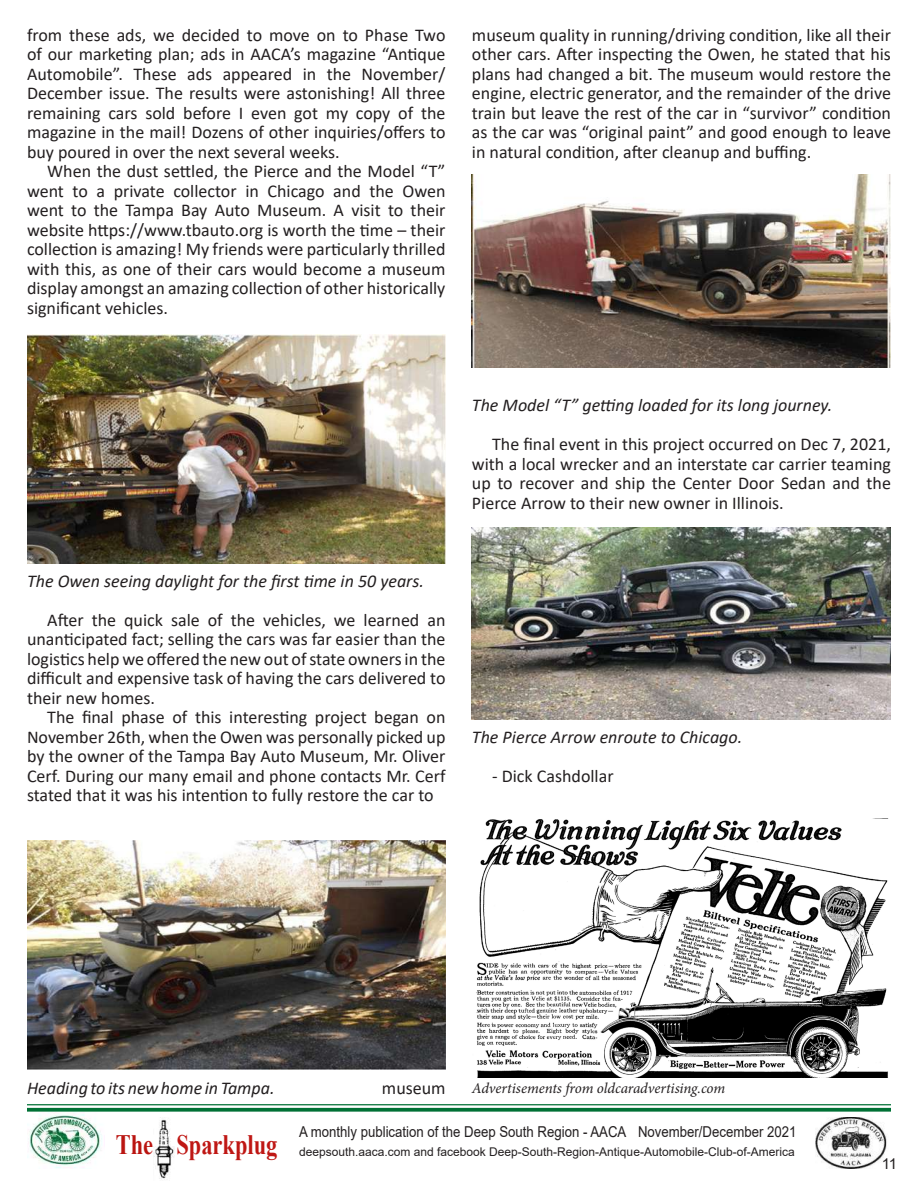
<style>
.page{position:relative;width:918px;height:1188px;background:#fff}
.page>*{position:absolute;margin:0;border:0;box-sizing:border-box;transform-origin:0 0}
.t1{font:700 28.05px "Times New Roman";color:#bf1714;scale:.8 1}
.t2{font:18px/19.5px "Calibri";color:#231f20;text-align:justify}
.t3{font:italic 18px "Calibri";color:#231f20}
.t4{font:15px "Arial";color:#231f20;scale:.88 1}
.t5{font:italic 15px "Minion Pro";letter-spacing:-.005em;color:#231f20}
.t6{font:15px "Arial";color:#231f20}
.t7{font:12px "Arial";color:#231f20}
.s1{color:#ba1511}
</style>
<div class="page">
<img style="left:27px;top:1112px;width:75px;height:56px">
<img style="left:153px;top:1117px;width:21px;height:62px">
<img style="left:815px;top:1117px;width:72px;height:52px">
<hr style="left:27px;top:1104px;width:864px;height:1px;background:#007135">
<svg style="left:27px;top:1108px;width:864px;height:4px;background:#177e47"></svg>
<img style="left:27px;top:335px;width:419px;height:229px">
<img style="left:27px;top:841px;width:419px;height:229px">
<img style="left:472px;top:175px;width:419px;height:192px">
<img style="left:472px;top:527px;width:419px;height:192px">
<img style="left:476px;top:819px;width:412px;height:259px">
<p class="t2" style="left:27px;top:24px;width:420px">from these ads, we decided to move on to Phase Two of our marketing plan; ads in AACA’s magazine “Antique Automobile”. These ads appeared in the November/ December issue. The results were astonishing! All three remaining cars sold before I even got my copy of the magazine in the mail! Dozens of other inquiries/offers to buy poured in over the next several weeks.</p>
<p class="t2" style="left:27px;top:161px;width:420px;text-indent:20px">When the dust settled, the Pierce and the Model “T” went to a private collector in Chicago and the Owen went to the Tampa Bay Auto Museum. A visit to their website https://www.tbauto.org is worth the time – their collection is amazing! My friends were particularly thrilled with this, as one of their cars would become a museum display amongst an amazing collection of other historically significant vehicles.</p>
<p class="t2" style="left:472px;top:24px;width:421px">museum quality in running/driving condition, like all their other cars. After inspecting the Owen, he stated that his plans had changed a bit. The museum would restore the engine, electric generator, and the remainder of the drive train but leave the rest of the car in “survivor” condition as the car was “original paint” and good enough to leave in natural condition, after cleanup and buffing.</p>
<p class="t3" style="left:27px;top:568px;width:399px">The Owen seeing daylight for the first time in 50 years.</p>
<p class="t2" style="left:27px;top:609px;width:420px;text-indent:20px">After the quick sale of the vehicles, we learned an unanticipated fact; selling the cars was far easier than the logistics help we offered the new out of state owners in the difficult and expensive task of having the cars delivered to their new homes.</p>
<p class="t2" style="left:27px;top:707px;width:420px;text-indent:20px">The final phase of this interesting project began on November 26th, when the Owen was personally picked up by the owner of the Tampa Bay Auto Museum, Mr. Oliver Cerf. During our many email and phone contacts Mr. Cerf stated that it was his intention to fully restore the car to</p>
<p class="t3" style="left:472px;top:393px;width:362px">The Model “T” getting loaded for its long journey.</p>
<p class="t2" style="left:472px;top:434px;width:421px;text-indent:20px">The final event in this project occurred on Dec 7, 2021, with a local wrecker and an interstate car carrier teaming up to recover and ship the Center Door Sedan and the Pierce Arrow to their new owner in Illinois.</p>
<p class="t3" style="left:472px;top:724px;width:272px">The Pierce Arrow enroute to Chicago.</p>
<p class="t2" style="left:492px;top:765px;width:123px">- Dick Cashdollar</p>
<p class="t3" style="left:27px;top:1075px;width:249px">Heading to its new home in Tampa.</p>
<p class="t2" style="left:382px;top:1077px;width:65px">museum</p>
<p class="t5" style="left:472px;top:1078px;width:255px">Advertisements from oldcaradvertising.com</p>
<h1 class="t1" style="left:116px;top:1124px;width:204px"><span class="s1">The</span> Sparkplug</h1>
<p class="t4" style="left:299px;top:1122px;width:567px">A monthly publication of the Deep South Region - AACA November/December 2021</p>
<p class="t7" style="left:299px;top:1144px;width:497px">deepsouth.aaca.com and facebook Deep-South-Region-Antique-Automobile-Club-of-America</p>
<p class="t6" style="left:882px;top:1153px;width:17px">11</p>
</div>
